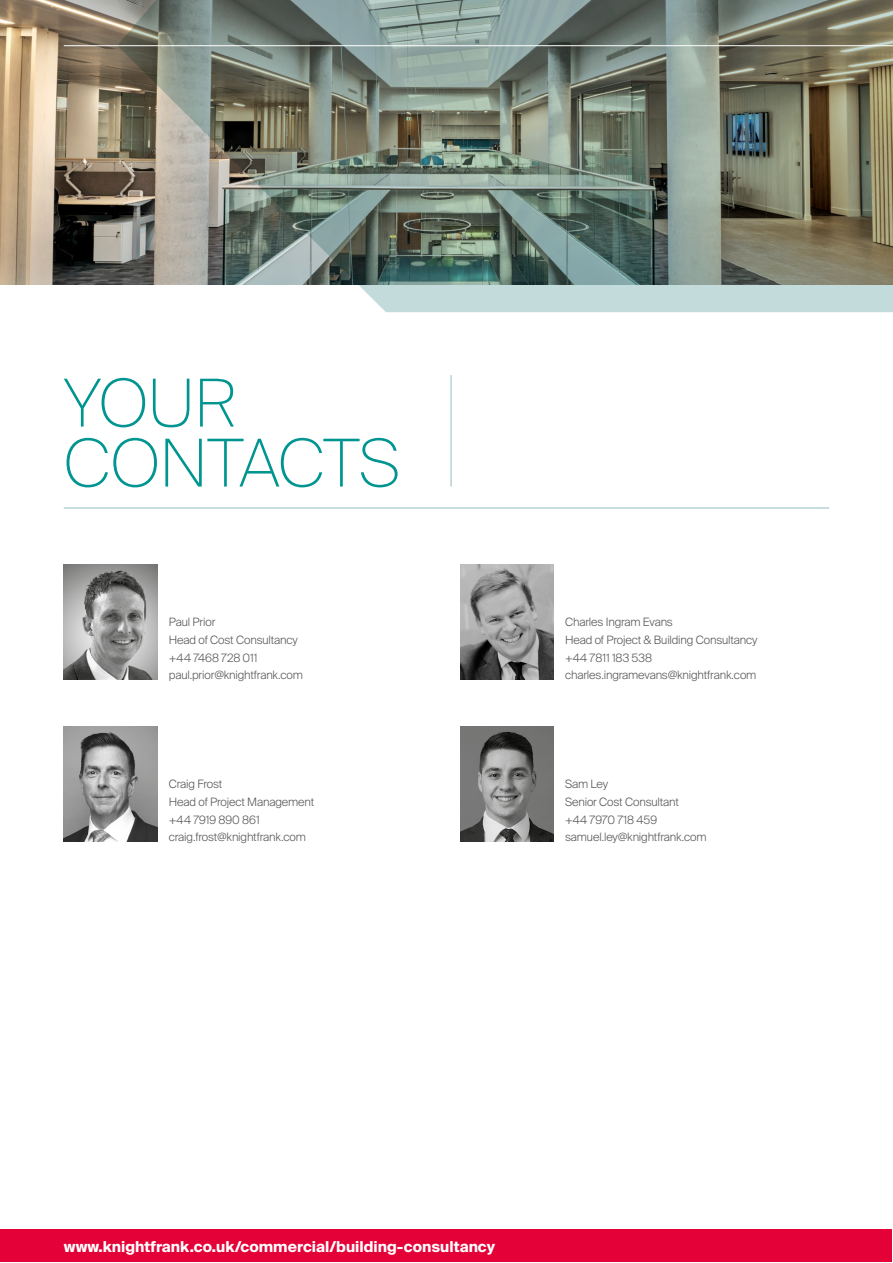
<style>
.page{position:relative;width:893px;height:1263px;background:#fff}
.page>*{position:absolute;margin:0;border:0;box-sizing:border-box;transform-origin:0 0}
.t1{font:100 66px/60px "Suisse Intl";letter-spacing:-.005em;color:#009591}
.t2{font:700 15px "Suisse Intl";color:#fff}
.t3{font:300 11.55px/17.7px "Suisse Intl";letter-spacing:-.01em;color:#575756}
</style>
<div class="page">
<img style="left:64px;top:565px;width:93px;height:114px">
<img style="left:460px;top:727px;width:94px;height:114px">
<hr style="left:64px;top:507px;width:765px;height:2px;background:#b5d3d2">
<hr style="left:450px;top:375px;width:2px;height:112px;background:#b5d3d2">
<img style="left:0;top:0;width:117px;height:285px">
<img style="left:117px;top:0;width:776px;height:312px">
<hr style="left:64px;top:45px;width:829px;height:1px;background:#fff">
<img style="left:64px;top:727px;width:93px;height:114px">
<div style="left:1px;top:1230px;width:891px;height:32px;background:#e40138"></div>
<img style="left:460px;top:565px;width:94px;height:114px">
<h1 class="t1" style="left:64px;top:374px;width:338px">YOUR<br>CONTACTS</h1>
<p class="t3" style="left:169px;top:613px;width:136px">Paul Prior<br>Head of Cost Consultancy +44 7468 728 011 paul.prior@knightfrank.com</p>
<p class="t3" style="left:169px;top:775px;width:147px">Craig Frost<br>Head of Project Management +44 7919 890 861 craig.frost@knightfrank.com</p>
<p class="t3" style="left:565px;top:613px;width:194px">Charles Ingram Evans<br>Head of Project &amp; Building Consultancy +44 7811 183 538 charles.ingramevans@knightfrank.com</p>
<p class="t3" style="left:565px;top:775px;width:143px">Sam Ley<br>Senior Cost Consultant<br>+44 7970 718 459 samuel.ley@knightfrank.com</p>
<p class="t2" style="left:64px;top:1238px;width:433px">www.knightfrank.co.uk/commercial/building-consultancy</p>
</div>
